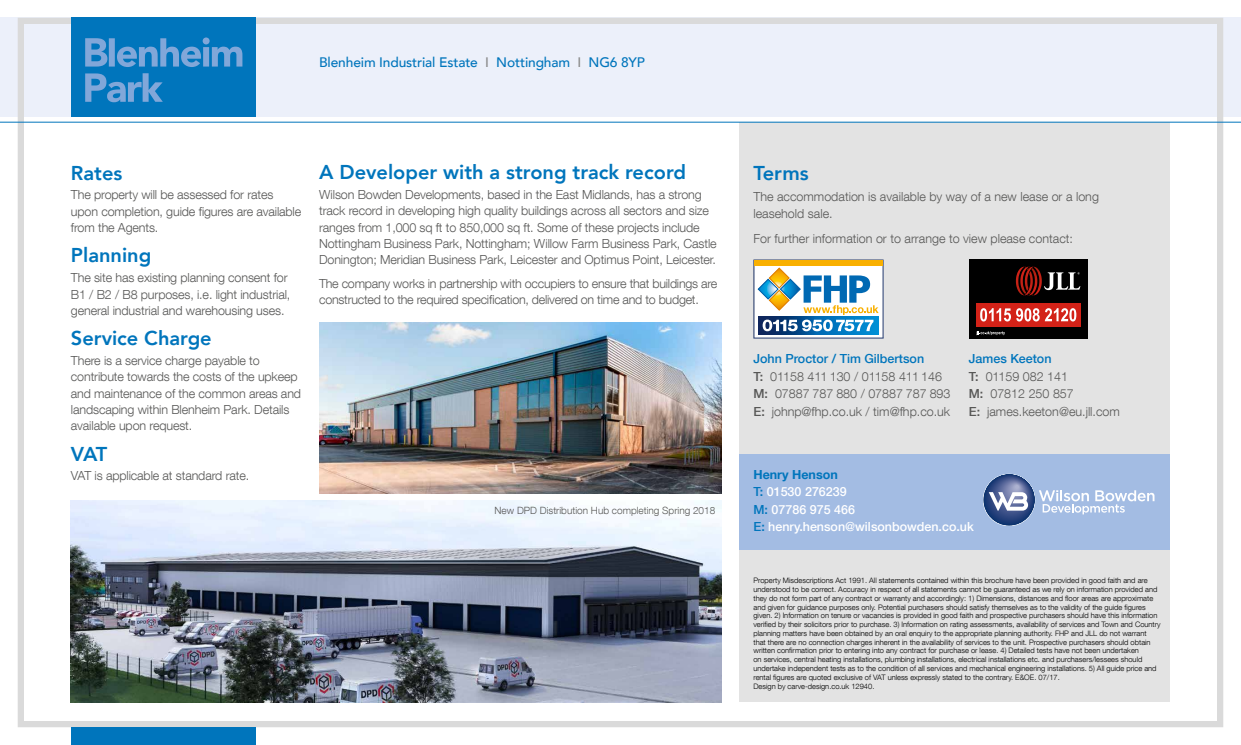
<style>
.page{position:relative;width:1241px;height:745px;background:#fff}
.page>*{position:absolute;margin:0;border:0;box-sizing:border-box;transform-origin:0 0}
.t1{font:800 20px "Avenir";color:#0075bc}
.t2{font:500 13.75px "Avenir";letter-spacing:-.01em;color:#0075bc}
.t3{font:300 12.5px/16.2px "Helvetica Neue LT Com";letter-spacing:-.01em;color:#575756}
.t4{font:500 12.5px/17.5px "Helvetica Neue LT Com";color:#fff}
.t5{font:300 10px "Helvetica Neue LT Com";color:#575756}
.t6{font:300 7.5px/8.8px "Helvetica Neue LT Com";color:#000}
.s1{color:#878787}
.s2{font-weight:500;color:#0075bc}
.s3{font-weight:500}
.s4{font-weight:700;color:#0075bc}
.s5{color:#0075bc}
</style>
<div class="page">
<div style="left:739px;top:122px;width:430px;height:580px;background:#e3e3e3"></div>
<div style="left:0;top:18px;width:1240px;height:99px;background:#ecf0fa"></div>
<div style="left:18px;top:18px;width:1204px;height:708px;border:6px solid #dadada"></div>
<div style="left:71px;top:18px;width:184px;height:99px;background:#0075bc"></div>
<svg style="left:85px;top:73px;width:78px;height:29px"></svg>
<svg style="left:85px;top:37px;width:157px;height:30px"></svg>
<hr style="left:0;top:122px;width:1240px;height:1px;background:#0075bc">
<div style="left:71px;top:726px;width:184px;height:18px;background:#0075bc"></div>
<svg style="left:753px;top:259px;width:130px;height:79px;background:#a7c1cb"></svg>
<div style="left:754px;top:260px;width:128px;height:5px;background:#f9b000"></div>
<div style="left:968px;top:259px;width:119px;height:79px;background:#000"></div>
<svg style="left:976px;top:331px;width:28px;height:4px"></svg>
<div style="left:976px;top:302px;width:104px;height:24px;background:#d32218"></div>
<svg style="left:1015px;top:266px;width:65px;height:29px"></svg>
<svg style="left:980px;top:308px;width:96px;height:13px"></svg>
<div style="left:739px;top:454px;width:430px;height:95px;background:#a3bce3"></div>
<svg style="left:983px;top:473px;width:171px;height:52px"></svg>
<img style="left:71px;top:500px;width:650px;height:202px">
<img style="left:319px;top:322px;width:402px;height:171px">
<h2 class="t2" style="left:319px;top:50px;width:327px">Blenheim Industrial Estate <span class="s1">I</span> Nottingham <span class="s1">I</span> NG6 8YP</h2>
<h1 class="t1" style="left:71px;top:157px;width:53px">Rates</h1>
<h3 class="t3" style="left:71px;top:186px;width:232px">The property will be assessed for rates upon completion, guide figures are available from the Agents.</h3>
<h1 class="t1" style="left:71px;top:240px;width:82px">Planning</h1>
<h3 class="t3" style="left:71px;top:269px;width:221px">The site has existing planning consent for<br>B1 / B2 / B8 purposes, i.e. light industrial, general industrial and warehousing uses.</h3>
<h1 class="t1" style="left:71px;top:322px;width:142px">Service Charge</h1>
<h3 class="t3" style="left:71px;top:352px;width:232px">There is a service charge payable to contribute towards the costs of the upkeep and maintenance of the common areas and landscaping within Blenheim Park. Details available upon request.</h3>
<h1 class="t1" style="left:71px;top:438px;width:38px">VAT</h1>
<h3 class="t3" style="left:71px;top:467px;width:180px">VAT is applicable at standard rate.</h3>
<h1 class="t1" style="left:319px;top:157px;width:368px">A Developer with a strong track record</h1>
<p class="t3" style="left:319px;top:186px;width:399px">Wilson Bowden Developments, based in the East Midlands, has a strong track record in developing high quality buildings across all sectors and size ranges from 1,000 sq ft to 850,000 sq ft. Some of these projects include Nottingham Business Park, Nottingham; Willow Farm Business Park, Castle Donington; Meridian Business Park, Leicester and Optimus Point, Leicester.</p>
<h3 class="t3" style="left:319px;top:274px;width:400px">The company works in partnership with occupiers to ensure that buildings are constructed to the required specification, delivered on time and to budget.</h3>
<h3 class="t5" style="left:494px;top:504px;width:222px">New DPD Distribution Hub completing Spring 2018</h3>
<h1 class="t1" style="left:753px;top:157px;width:57px">Terms</h1>
<h3 class="t3" style="left:753px;top:187px;width:347px;line-height:17.5px">The accommodation is available by way of a new lease or a long leasehold sale.</h3>
<h3 class="t3" style="left:753px;top:230px;width:321px">For further information or to arrange to view please contact:</h3>
<h3 class="t3" style="left:753px;top:349px;width:198px;line-height:17.5px"><span class="s2">John Proctor / Tim Gilbertson<br></span><span class="s3">T:</span> 01158 411 130 / 01158 411 146<br><span class="s3">M:</span> 07887 787 880 / 07887 787 893<br><span class="s3">E:</span> johnp@fhp.co.uk / tim@fhp.co.uk</h3>
<h3 class="t3" style="left:968px;top:349px;width:153px;line-height:17.5px"><span class="s2">James Keeton<br></span><span class="s3">T:</span> 01159 082 141<br><span class="s3">M:</span> 07812 250 857<br><span class="s3">E:</span> james.keeton@eu.jll.com</h3>
<h3 class="t4" style="left:753px;top:465px;width:222px"><span class="s4">Henry Henson<br></span><span class="s5">T:</span> 01530 276239<br><span class="s5">M:</span> 07786 975 466<br><span class="s5">E:</span> henry.henson@wilsonbowden.co.uk</h3>
<p class="t6" style="left:753px;top:575px;width:408px">Property Misdescriptions Act 1991. All statements contained within this brochure have been provided in good faith and are understood to be correct. Accuracy in respect of all statements cannot be guaranteed as we rely on information provided and they do not form part of any contract or warranty and accordingly: 1) Dimensions, distances and floor areas are approximate and given for guidance purposes only. Potential purchasers should satisfy themselves as to the validity of the guide figures given. 2) Information on tenure or vacancies is provided in good faith and prospective purchasers should have this information verified by their solicitors prior to purchase. 3) Information on rating assessments, availability of services and Town and Country planning matters have been obtained by an oral enquiry to the appropriate planning authority. FHP and JLL do not warrant that there are no connection charges inherent in the availability of services to the unit. Prospective purchasers should obtain written confirmation prior to entering into any contract for purchase or lease. 4) Detailed tests have not been undertaken<br>on services, central heating installations, plumbing installations, electrical installations etc. and purchasers/lessees should undertake independent tests as to the condition of all services and mechanical engineering installations. 5) All guide price and rental figures are quoted exclusive of VAT unless expressly stated to the contrary. E&amp;OE. 07/17.<br>Design by carve-design.co.uk 12940.</p>
</div>
